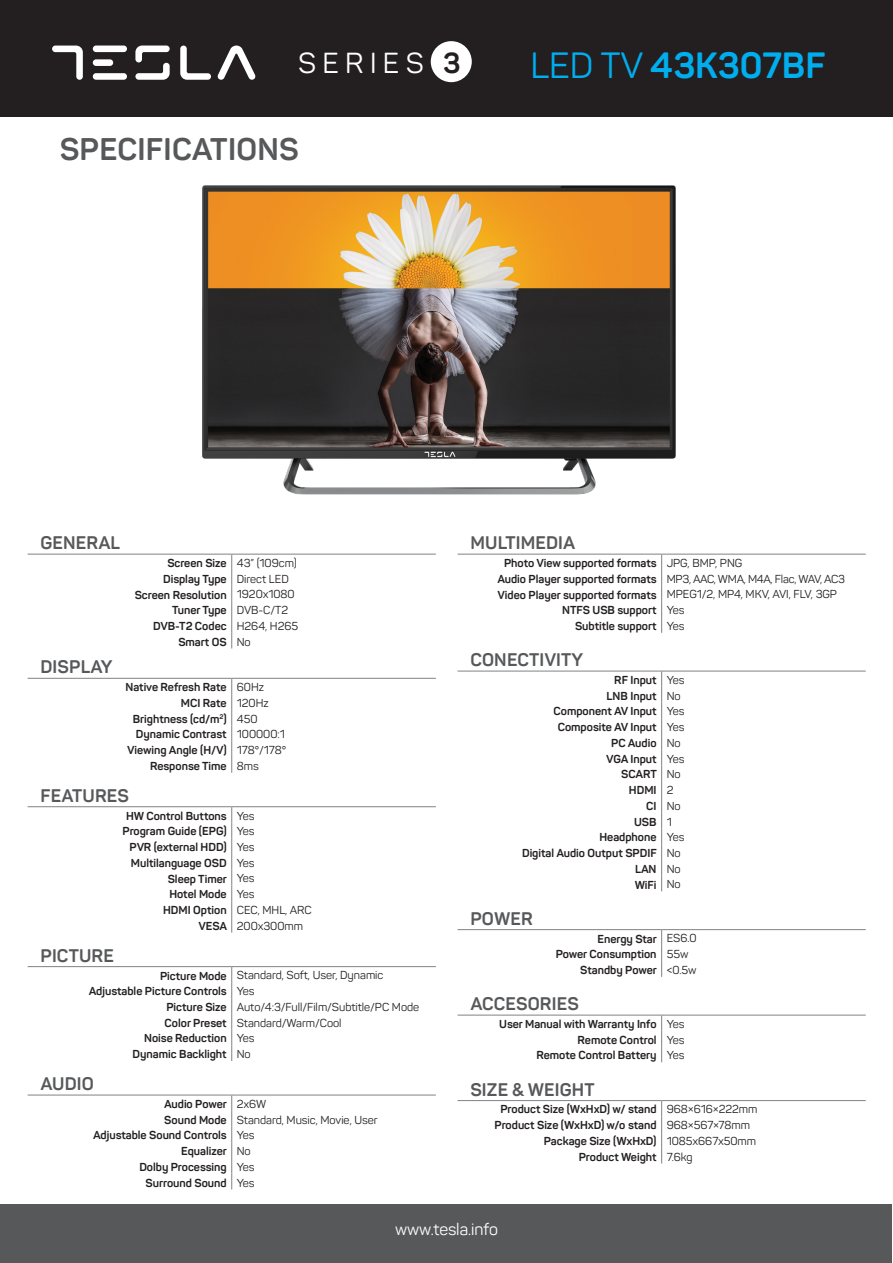
<style>
.page{position:relative;width:893px;height:1263px;background:#fff}
.page>*{position:absolute;margin:0;border:0;box-sizing:border-box;transform-origin:0 0}
.t1{font:700 36px "Panton";color:#00aeef}
.t2{font:700 30.9px "Panton";letter-spacing:.01em;color:#57585a}
.t3{font:28.65px "Panton";letter-spacing:.225em;color:#fff}
.t4{font:700 18px "Panton";letter-spacing:.01em;color:#57585a}
.t5{font:16.5px "Panton";color:#fff}
.t6{font:700 11.4px/15.8px "Panton";color:#231f20;text-align:right}
.t7{font:11.4px "Panton";color:#231f20}
.t8{font:11.4px "Panton";letter-spacing:-.02em;color:#231f20}
.s1{font-weight:700;color:#231f20}
.s2{font-weight:400}
.s3{font-weight:700}
</style>
<div class="page">
<img style="left:202px;top:185px;width:474px;height:310px">
<svg style="left:232px;top:555px;width:204px;height:634px"></svg>
<svg style="left:231px;top:555px;width:1px;height:93px"></svg>
<svg style="left:231px;top:679px;width:1px;height:94px"></svg>
<svg style="left:231px;top:807px;width:1px;height:125px"></svg>
<svg style="left:231px;top:967px;width:1px;height:94px"></svg>
<svg style="left:231px;top:1096px;width:1px;height:93px"></svg>
<hr style="left:28px;top:554px;width:204px;height:1px;background:#808285">
<hr style="left:232px;top:554px;width:204px;height:1px;background:#808285">
<hr style="left:28px;top:678px;width:204px;height:1px;background:#808285">
<hr style="left:232px;top:678px;width:204px;height:1px;background:#808285">
<hr style="left:28px;top:806px;width:204px;height:1px;background:#808285">
<hr style="left:232px;top:806px;width:204px;height:1px;background:#808285">
<hr style="left:28px;top:966px;width:204px;height:1px;background:#808285">
<hr style="left:232px;top:966px;width:204px;height:1px;background:#808285">
<hr style="left:28px;top:1095px;width:204px;height:1px;background:#808285">
<hr style="left:232px;top:1095px;width:204px;height:1px;background:#808285">
<svg style="left:662px;top:555px;width:204px;height:608px"></svg>
<svg style="left:661px;top:555px;width:1px;height:78px"></svg>
<svg style="left:661px;top:672px;width:1px;height:219px"></svg>
<svg style="left:661px;top:930px;width:1px;height:47px"></svg>
<svg style="left:661px;top:1016px;width:1px;height:46px"></svg>
<svg style="left:661px;top:1101px;width:1px;height:62px"></svg>
<hr style="left:458px;top:554px;width:204px;height:1px;background:#808285">
<hr style="left:662px;top:554px;width:204px;height:1px;background:#808285">
<hr style="left:458px;top:929px;width:204px;height:1px;background:#808285">
<hr style="left:662px;top:929px;width:204px;height:1px;background:#808285">
<hr style="left:458px;top:1100px;width:204px;height:1px;background:#808285">
<hr style="left:662px;top:1100px;width:204px;height:1px;background:#808285">
<hr style="left:458px;top:671px;width:204px;height:1px;background:#808285">
<hr style="left:662px;top:671px;width:204px;height:1px;background:#808285">
<hr style="left:458px;top:1015px;width:204px;height:1px;background:#808285">
<hr style="left:662px;top:1015px;width:204px;height:1px;background:#808285">
<div style="left:0;top:0;width:893px;height:117px;background:#231f20"></div>
<div style="left:1px;top:1204px;width:891px;height:58px;background:#57585a"></div>
<div style="left:431px;top:41px;width:41px;height:41px;background:#fff;border-radius:50%"></div>
<svg style="left:218px;top:46px;width:38px;height:34px"></svg>
<svg style="left:52px;top:46px;width:31px;height:34px"></svg>
<svg style="left:135px;top:46px;width:35px;height:34px"></svg>
<svg style="left:180px;top:46px;width:31px;height:34px"></svg>
<div style="left:93px;top:46px;width:34px;height:6px;background:#fff;border-radius:3px"></div>
<div style="left:93px;top:59px;width:20px;height:7px;background:#fff;border-radius:3px"></div>
<div style="left:93px;top:73px;width:34px;height:7px;background:#fff;border-radius:3px"></div>
<h3 class="t3" style="left:298px;top:45px;width:164px">SERIES <span class="s1">3</span></h3>
<h1 class="t1" style="left:530px;top:43px;width:297px"><span class="s2">LED TV</span> 43K307BF</h1>
<h2 class="t2" style="left:60px;top:130px;width:241px">SPECIFICATIONS</h2>
<h3 class="t4" style="left:40px;top:532px;width:81px">GENERAL</h3>
<h3 class="t4" style="left:40px;top:656px;width:73px">DISPLAY</h3>
<p class="t6" style="left:167px;top:555px;width:131px">Screen Size <span class="s2">43” (109cm)</span></p>
<p class="t6" style="left:163px;top:571px;width:127px">Display Type <span class="s2">Direct LED</span></p>
<p class="t6" style="left:135px;top:587px;width:162px">Screen Resolution <span class="s2">1920x1080</span></p>
<p class="t6" style="left:172px;top:602px;width:117px">Tuner Type <span class="s2">DVB-C/T2</span></p>
<p class="t6" style="left:153px;top:618px;width:147px">DVB-T2 Codec <span class="s2">H264, H265</span></p>
<p class="t6" style="left:178px;top:634px;width:74px">Smart OS <span class="s2">No</span></p>
<p class="t6" style="left:125px;top:679px;width:140px">Native Refresh Rate <span class="s2">60Hz</span></p>
<p class="t6" style="left:181px;top:695px;width:89px">MCI Rate <span class="s2">120Hz</span></p>
<p class="t6" style="left:133px;top:711px;width:126px">Brightness (cd/m<sup>2</sup>) <span class="s2">450</span></p>
<p class="t6" style="left:136px;top:726px;width:151px">Dynamic Contrast <span class="s2">100000:1</span></p>
<p class="t6" style="left:127px;top:742px;width:161px">Viewing Angle (H/V) <span class="s2">178°/178°</span></p>
<p class="t6" style="left:150px;top:758px;width:110px">Response Time <span class="s2">8ms</span></p>
<h3 class="t4" style="left:40px;top:784px;width:90px">FEATURES</h3>
<p class="t6" style="left:126px;top:808px;width:130px">HW Control Buttons <span class="s2">Yes</span></p>
<p class="t6" style="left:123px;top:823px;width:134px">Program Guide (EPG) <span class="s2">Yes</span></p>
<p class="t6" style="left:130px;top:839px;width:126px">PVR (external HDD) <span class="s2">Yes</span></p>
<p class="t6" style="left:131px;top:855px;width:125px">Multilanguage OSD <span class="s2">Yes</span></p>
<p class="t6" style="left:168px;top:871px;width:88px">Sleep Timer <span class="s2">Yes</span></p>
<p class="t6" style="left:169px;top:886px;width:87px">Hotel Mode <span class="s2">Yes</span></p>
<p class="t7" style="left:163px;top:903px;width:150px"><span class="s3">HDMI Option</span> CEC, MHL, ARC</p>
<p class="t7" style="left:199px;top:919px;width:106px"><span class="s3">VESA</span> 200x300mm</p>
<h3 class="t4" style="left:40px;top:944px;width:75px">PICTURE</h3>
<p class="t7" style="left:160px;top:968px;width:225px"><span class="s3">Picture Mode</span> Standard, Soft, User, Dynamic</p>
<p class="t6" style="left:89px;top:983px;width:167px">Adjustable Picture Controls <span class="s2">Yes</span></p>
<p class="t7" style="left:166px;top:1000px;width:254px"><span class="s3">Picture Size</span> Auto/4:3/Full/Film/Subtitle/PC Mode</p>
<p class="t7" style="left:165px;top:1016px;width:179px"><span class="s3">Color Preset</span> Standard/Warm/Cool</p>
<p class="t6" style="left:144px;top:1030px;width:112px">Noise Reduction <span class="s2">Yes</span></p>
<p class="t6" style="left:133px;top:1046px;width:120px">Dynamic Backlight <span class="s2">No</span></p>
<h3 class="t4" style="left:40px;top:1072px;width:55px">AUDIO</h3>
<p class="t6" style="left:164px;top:1096px;width:104px">Audio Power <span class="s2">2x6W</span></p>
<p class="t7" style="left:164px;top:1112px;width:215px"><span class="s3">Sound Mode</span> Standard, Music, Movie, User</p>
<p class="t6" style="left:93px;top:1127px;width:163px">Adjustable Sound Controls <span class="s2">Yes</span></p>
<p class="t6" style="left:181px;top:1143px;width:71px">Equalizer <span class="s2">No</span></p>
<p class="t6" style="left:139px;top:1159px;width:117px">Dolby Processing <span class="s2">Yes</span></p>
<p class="t6" style="left:146px;top:1175px;width:110px">Surround Sound <span class="s2">Yes</span></p>
<h3 class="t4" style="left:470px;top:532px;width:106px">MULTIMEDIA</h3>
<p class="t6" style="left:504px;top:555px;width:240px">Photo View supported formats <span class="s2">JPG, BMP, PNG</span></p>
<p class="t8" style="left:497px;top:572px;width:349px"><span class="s3">Audio Player supported formats</span> MP3, AAC, WMA, M4A, Flac, WAV, AC3</p>
<p class="t6" style="left:498px;top:587px;width:341px">Video Player supported formats <span class="s2">MPEG1/2, MP4, MKV, AVI, FLV, 3GP</span></p>
<p class="t6" style="left:562px;top:602px;width:124px">NTFS USB support <span class="s2">Yes</span></p>
<p class="t6" style="left:575px;top:618px;width:111px">Subtitle support <span class="s2">Yes</span></p>
<h3 class="t4" style="left:470px;top:648px;width:114px">CONECTIVITY</h3>
<p class="t6" style="left:614px;top:672px;width:72px">RF Input <span class="s2">Yes</span></p>
<p class="t6" style="left:606px;top:688px;width:76px">LNB Input <span class="s2">No</span></p>
<p class="t6" style="left:553px;top:703px;width:132px">Component AV Input <span class="s2">Yes</span></p>
<p class="t6" style="left:558px;top:719px;width:128px">Composite AV Input <span class="s2">Yes</span></p>
<p class="t6" style="left:611px;top:735px;width:71px">PC Audio <span class="s2">No</span></p>
<p class="t6" style="left:606px;top:751px;width:80px">VGA Input <span class="s2">Yes</span></p>
<p class="t6" style="left:621px;top:766px;width:61px">SCART <span class="s2">No</span></p>
<p class="t6" style="left:629px;top:782px;width:46px">HDMI <span class="s2">2</span></p>
<p class="t6" style="left:646px;top:798px;width:36px">CI <span class="s2">No</span></p>
<p class="t6" style="left:634px;top:814px;width:39px">USB <span class="s2">1</span></p>
<p class="t6" style="left:599px;top:829px;width:87px">Headphone <span class="s2">Yes</span></p>
<p class="t6" style="left:522px;top:845px;width:160px">Digital Audio Output SPDIF <span class="s2">No</span></p>
<p class="t6" style="left:635px;top:861px;width:47px">LAN <span class="s2">No</span></p>
<p class="t6" style="left:635px;top:877px;width:47px">WiFi <span class="s2">No</span></p>
<h3 class="t4" style="left:470px;top:907px;width:64px">POWER</h3>
<p class="t6" style="left:597px;top:930px;width:101px">Energy Star <span class="s2">ES6.0</span></p>
<p class="t6" style="left:556px;top:946px;width:134px">Power Consumption <span class="s2">55w</span></p>
<p class="t6" style="left:580px;top:962px;width:118px">Standby Power <span class="s2">&lt;0.5w</span></p>
<h3 class="t4" style="left:470px;top:992px;width:110px">ACCESORIES</h3>
<p class="t6" style="left:499px;top:1016px;width:187px">User Manual with Warranty Info <span class="s2">Yes<br></span>Remote Control <span class="s2">Yes<br></span>Remote Control Battery <span class="s2">Yes</span></p>
<h3 class="t4" style="left:470px;top:1078px;width:126px">SIZE &amp; WEIGHT</h3>
<p class="t6" style="left:500px;top:1101px;width:259px">Product Size (WxHxD) w/ stand <span class="s2">968×616×222mm</span></p>
<p class="t6" style="left:495px;top:1117px;width:257px">Product Size (WxHxD) w/o stand <span class="s2">968×567×78mm</span></p>
<p class="t6" style="left:544px;top:1133px;width:214px">Package Size (WxHxD) <span class="s2">1085x667x50mm</span></p>
<p class="t6" style="left:579px;top:1149px;width:115px">Product Weight <span class="s2">7.6kg</span></p>
<h3 class="t5" style="left:395px;top:1219px;width:104px">www.tesla.info</h3>
</div>
